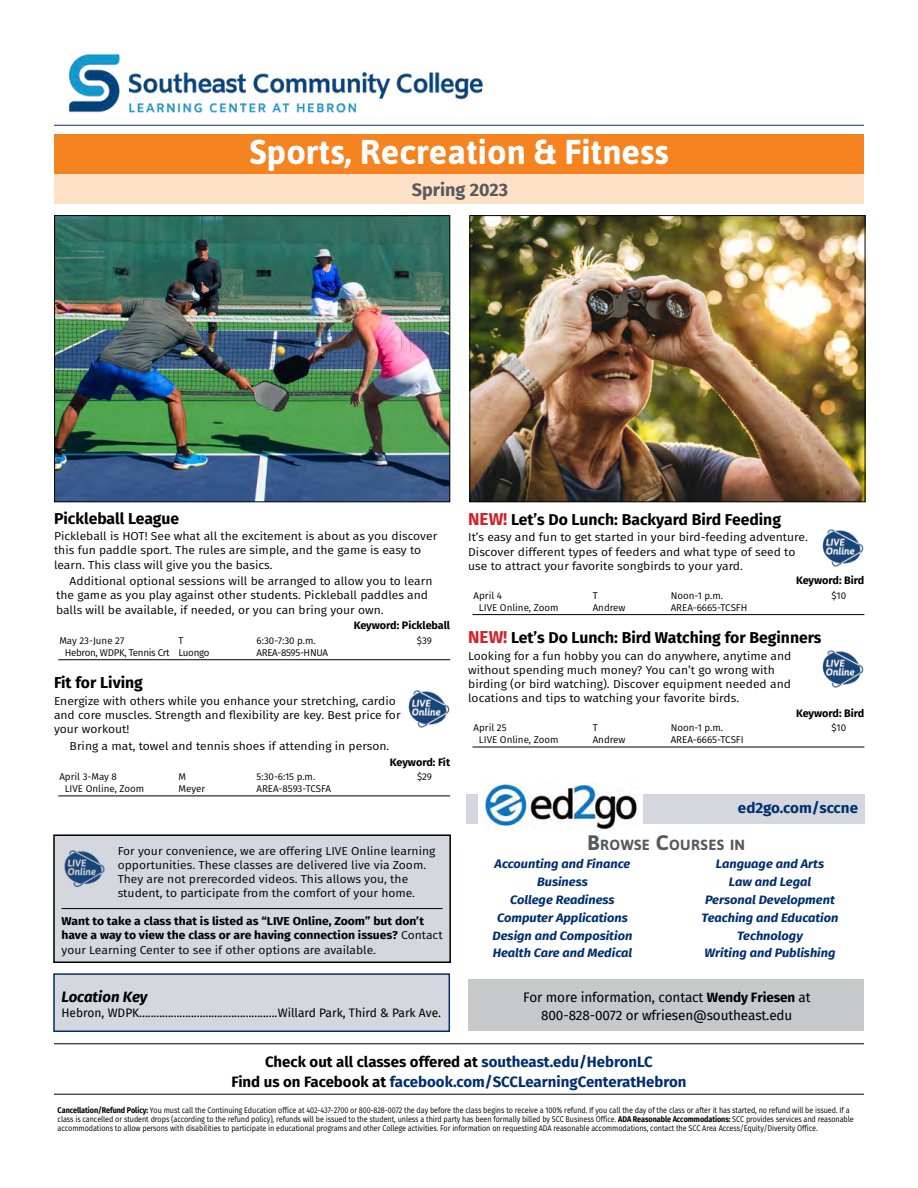
<style>
.page{position:relative;width:918px;height:1188px;background:#fff}
.page>*{position:absolute;margin:0;border:0;box-sizing:border-box;transform-origin:0 0}
.t1{font:700 34.5px "Asap";color:#fff}
.t2{font:700 18px "Fira Sans";color:#565a5f}
.t3{font:700 15.75px "Fira Sans";color:#000}
.t4{font:700 15px "Fira Sans";color:#002f6e}
.t5{font:700 15px "Fira Sans";color:#000}
.IOC_Town{font:italic 700 15px "Fira Sans";color:#000}
.OL_website{font:700 14.85px "Fira Sans";color:#002f6e}
.Job_Enhancement_Ad_H{font:700 14.7px "Asap";letter-spacing:.03em;color:#565a5f}
.t6{font:13.5px/18px "Fira Sans";letter-spacing:-.01em;color:#000;text-align:center}
.OL_Ed2Go_topics{font:italic 700 12.15px "Fira Sans";color:#002f6e;scale:1.06 1}
.IOC_Location{font:12px "Fira Sans";color:#000}
.class_description{font:11.55px/14.2px "Fira Sans";color:#000;scale:1.06 1}
.class_details{font:11.55px/14.2px "Fira Sans";color:#000;scale:1.06 1}
.class_description-2{font:700 11.55px/14.2px "Fira Sans";color:#000;scale:1.06 1}
.keyword{font:700 10.8px "Fira Sans";color:#000}
.logistics{font:9.75px "Fira Sans";color:#000}
.logistics-2{font:9.75px "Fira Sans";letter-spacing:-.03em;color:#000}
.t7{font:8.25px/9px "Fira Sans";letter-spacing:-.01em;color:#000;scale:.88 1}
.s1{font-weight:400}
.s2{font-size:17.25px;color:#d2232a}
.s3{font-size:21px}
.s4{font-weight:700}
.s5{color:#002f6e}
.s6{color:#000}
</style>
<div class="page">
<hr style="left:54px;top:125px;width:810px;height:1px;background:#002f6e">
<hr style="left:58px;top:659px;width:392px;height:1px;background:#000">
<hr style="left:58px;top:796px;width:392px;height:1px;background:#000">
<hr style="left:473px;top:614px;width:391px;height:1px;background:#000">
<hr style="left:473px;top:747px;width:391px;height:1px;background:#000">
<img style="left:408px;top:690px;width:42px;height:38px">
<img style="left:822px;top:529px;width:42px;height:38px">
<img style="left:822px;top:650px;width:42px;height:38px">
<div style="left:54px;top:974px;width:395px;height:57px;background:#d4d7de"></div>
<div style="left:53px;top:973px;width:397px;height:59px;border:2px solid #002f6e"></div>
<div style="left:54px;top:134px;width:810px;height:41px;background:#f58320"></div>
<div style="left:54px;top:175px;width:810px;height:29px;background:#fee1c6"></div>
<img style="left:54px;top:53px;width:443px;height:72px">
<div style="left:467px;top:794px;width:398px;height:29px;background:#d4d7de"></div>
<div style="left:478px;top:782px;width:165px;height:49px;background:#fff"></div>
<img style="left:483px;top:782px;width:154px;height:49px">
<hr style="left:54px;top:1043px;width:810px;height:1px;background:#000">
<hr style="left:54px;top:1094px;width:810px;height:1px;background:#000">
<div style="left:468px;top:979px;width:396px;height:51px;background:#c7c8ca"></div>
<img style="left:54px;top:215px;width:397px;height:288px">
<img style="left:469px;top:215px;width:397px;height:288px">
<div style="left:54px;top:835px;width:396px;height:127px;background:#d4d7de"></div>
<hr style="left:62px;top:908px;width:381px;height:1px;background:#000">
<div style="left:53px;top:834px;width:398px;height:129px;border:2px solid #000"></div>
<img style="left:64px;top:850px;width:41px;height:37px">
<p class="t1" style="left:249px;top:128px;width:421px">Sports, Recreation &amp; Fitness</p>
<p class="t2" style="left:412px;top:175px;width:98px">Spring 2023</p>
<p class="t3" style="left:54px;top:505px;width:127px">Pickleball League</p>
<p class="class_description" style="left:54px;top:529px;width:363px">Pickleball is HOT! See what all the excitement is about as you discover this fun paddle sport. The rules are simple, and the game is easy to learn. This class will give you the basics.</p>
<p class="class_details" style="left:56px;top:574px;width:356px;text-indent:14px">Additional optional sessions will be arranged to allow you to learn the game as you play against other students. Pickleball paddles and balls will be available, if needed, or you can bring your own.</p>
<p class="keyword" style="left:354px;top:617px;width:98px">Keyword: Pickleball</p>
<p class="logistics" style="left:59px;top:634px;width:66px">May 23-June 27</p>
<p class="logistics" style="left:179px;top:634px;width:7px">T</p>
<p class="logistics" style="left:257px;top:634px;width:61px">6:30-7:30 p.m.</p>
<p class="logistics" style="left:417px;top:634px;width:17px">$39</p>
<p class="logistics-2" style="left:65px;top:646px;width:146px">Hebron, WDPK, Tennis Crt Luongo</p>
<p class="logistics-2" style="left:256px;top:646px;width:73px">AREA-8595-HNUA</p>
<p class="t3" style="left:54px;top:670px;width:90px">Fit for Living</p>
<p class="class_description" style="left:54px;top:693px;width:329px">Energize with others while you enhance your stretching, cardio and core muscles. Strength and flexibility are key. Best price for your workout!</p>
<p class="class_details" style="left:70px;top:738px;width:303px">Bring a mat, towel and tennis shoes if attending in person.</p>
<p class="keyword" style="left:390px;top:753px;width:62px">Keyword: Fit</p>
<p class="logistics" style="left:59px;top:770px;width:59px">April 3-May 8</p>
<p class="logistics" style="left:179px;top:770px;width:9px">M</p>
<p class="logistics" style="left:257px;top:770px;width:60px">5:30-6:15 p.m.</p>
<p class="logistics" style="left:417px;top:770px;width:16px">$29</p>
<p class="logistics" style="left:65px;top:782px;width:81px">LIVE Online, Zoom</p>
<p class="logistics" style="left:179px;top:782px;width:28px">Meyer</p>
<p class="logistics" style="left:256px;top:782px;width:76px">AREA-8593-TCSFA</p>
<p class="class_description" style="left:118px;top:843px;width:301px">For your convenience, we are offering LIVE Online learning opportunities. These classes are delivered live via Zoom.<br>They are not prerecorded videos. This allows you, the student, to participate from the comfort of your home.</p>
<p class="class_description-2" style="left:62px;top:913px;width:361px">Want to take a class that is listed as “LIVE Online, Zoom” but don’t have a way to view the class or are having connection issues? <span class="s1">Contact your Learning Center to see if other options are available.</span></p>
<p class="IOC_Town" style="left:62px;top:984px;width:88px">Location Key</p>
<p class="IOC_Location" style="left:62px;top:1004px;width:381px">Hebron, WDPK................................................Willard Park, Third &amp; Park Ave.</p>
<p class="t3" style="left:468px;top:506px;width:314px"><span class="s2">NEW!</span> Let’s Do Lunch: Backyard Bird Feeding</p>
<p class="class_description" style="left:468px;top:530px;width:322px">It’s easy and fun to get started in your bird-feeding adventure.<br>Discover different types of feeders and what type of seed to use to attract your favorite songbirds to your yard.</p>
<p class="keyword" style="left:796px;top:571px;width:70px">Keyword: Bird</p>
<p class="logistics" style="left:474px;top:588px;width:30px">April 4</p>
<p class="logistics" style="left:593px;top:588px;width:7px">T</p>
<p class="logistics" style="left:671px;top:588px;width:54px">Noon-1 p.m.</p>
<p class="logistics" style="left:832px;top:588px;width:16px">$10</p>
<p class="logistics" style="left:479px;top:600px;width:81px">LIVE Online, Zoom</p>
<p class="logistics" style="left:593px;top:600px;width:34px">Andrew</p>
<p class="logistics" style="left:671px;top:600px;width:78px">AREA-6665-TCSFH</p>
<p class="t3" style="left:468px;top:624px;width:355px"><span class="s2">NEW!</span> Let’s Do Lunch: Bird Watching for Beginners</p>
<p class="class_description" style="left:468px;top:648px;width:307px">Looking for a fun hobby you can do anywhere, anytime and without spending much money? You can’t go wrong with birding (or bird watching). Discover equipment needed and locations and tips to watching your favorite birds.</p>
<p class="keyword" style="left:796px;top:704px;width:70px">Keyword: Bird</p>
<p class="logistics" style="left:474px;top:721px;width:35px">April 25</p>
<p class="logistics" style="left:593px;top:721px;width:7px">T</p>
<p class="logistics" style="left:671px;top:721px;width:54px">Noon-1 p.m.</p>
<p class="logistics" style="left:832px;top:721px;width:16px">$10</p>
<p class="logistics" style="left:479px;top:733px;width:81px">LIVE Online, Zoom</p>
<p class="logistics" style="left:593px;top:733px;width:34px">Andrew</p>
<p class="logistics" style="left:671px;top:733px;width:74px">AREA-6665-TCSFI</p>
<p class="OL_website" style="left:738px;top:796px;width:122px">ed2go.com/sccne</p>
<p class="Job_Enhancement_Ad_H" style="left:587px;top:835px;width:159px"><span class="s3">B</span>ROWSE <span class="s3">C</span>OURSES IN</p>
<p class="OL_Ed2Go_topics" style="left:495px;top:854px;width:130px">Accounting and Finance</p>
<p class="OL_Ed2Go_topics" style="left:537px;top:872px;width:49px">Business</p>
<p class="OL_Ed2Go_topics" style="left:510px;top:889px;width:100px">College Readiness</p>
<p class="OL_Ed2Go_topics" style="left:497px;top:907px;width:125px">Computer Applications</p>
<p class="OL_Ed2Go_topics" style="left:493px;top:925px;width:133px">Design and Composition</p>
<p class="OL_Ed2Go_topics" style="left:493px;top:943px;width:133px">Health Care and Medical</p>
<p class="OL_Ed2Go_topics" style="left:716px;top:854px;width:104px">Language and Arts</p>
<p class="OL_Ed2Go_topics" style="left:729px;top:872px;width:79px">Law and Legal</p>
<p class="OL_Ed2Go_topics" style="left:705px;top:889px;width:124px">Personal Development</p>
<p class="OL_Ed2Go_topics" style="left:702px;top:907px;width:131px">Teaching and Education</p>
<p class="OL_Ed2Go_topics" style="left:737px;top:925px;width:63px">Technology</p>
<p class="OL_Ed2Go_topics" style="left:705px;top:943px;width:125px">Writing and Publishing</p>
<p class="t6" style="left:523px;top:988px;width:289px">For more information, contact <span class="s4">Wendy Friesen</span> at<br>800-828-0072 or wfriesen@southeast.edu</p>
<p class="t5" style="left:265px;top:1049px;width:389px">Check out all classes offered at <span class="s5">southeast.edu/HebronLC</span></p>
<p class="t4" style="left:232px;top:1069px;width:456px"><span class="s6">Find us on Facebook at</span> facebook.com/SCCLearningCenteratHebron</p>
<p class="t7" style="left:58px;top:1105px;width:906px"><span class="s4">Cancellation/Refund Policy:</span> You must call the Continuing Education office at 402-437-2700 or 800-828-0072 the day before the class begins to receive a 100% refund. If you call the day of the class or after it has started, no refund will be issued. If a class is cancelled or student drops (according to the refund policy), refunds will be issued to the student, unless a third party has been formally billed by SCC Business Office. <span class="s4">ADA Reasonable Accommodations:</span> SCC provides services and reasonable accommodations to allow persons with disabilities to participate in educational programs and other College activities. For information on requesting ADA reasonable accommodations, contact the SCC Area Access/Equity/Diversity Office.</p>
</div>
